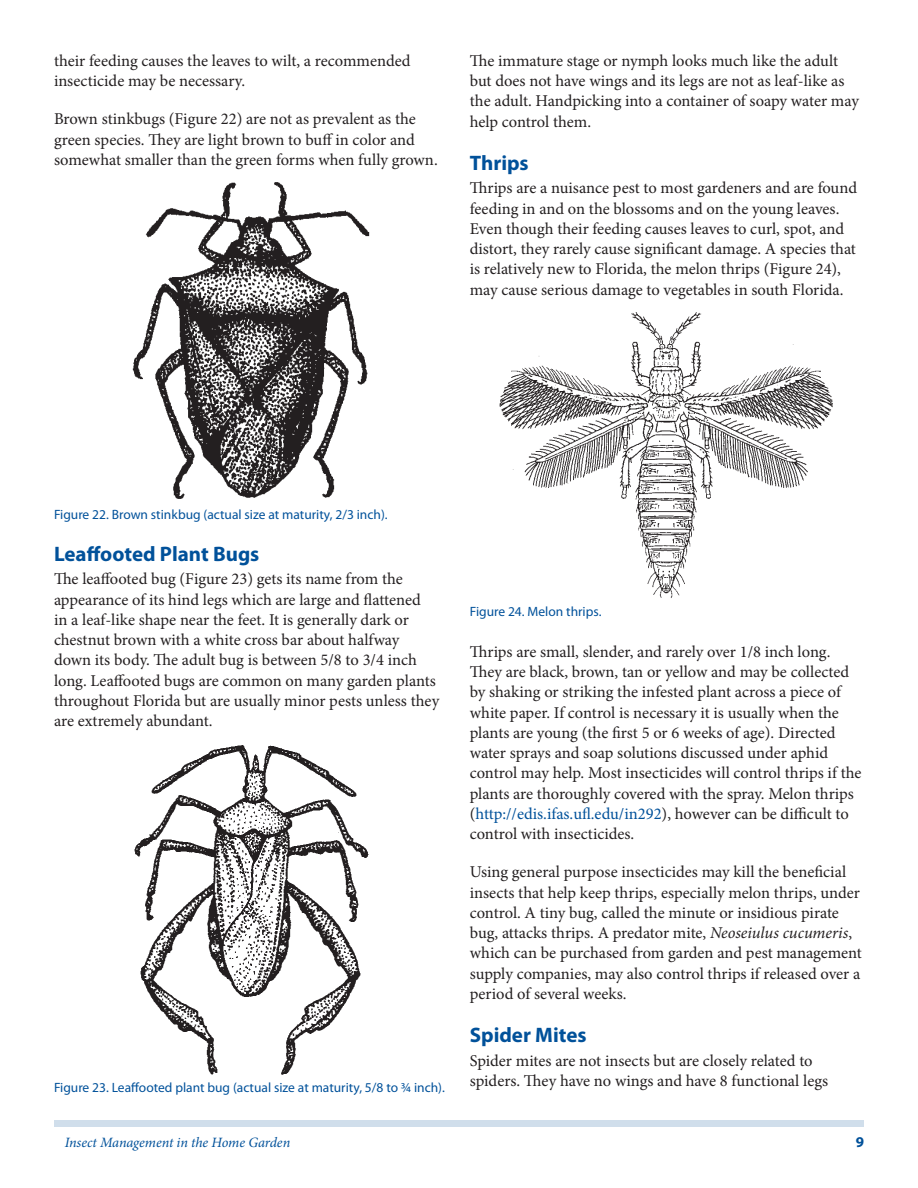
<style>
.page{position:relative;width:918px;height:1188px;background:#fff}
.page>*{position:absolute;margin:0;border:0;box-sizing:border-box;transform-origin:0 0}
.SectionHeading1{font:700 21px "Myriad Pro";color:#01519a}
.Paragraph{font:16.5px/20.2px "Minion Pro";color:#231f20}
.t1{font:700 15px "Myriad Pro";color:#01519a}
.RunningTitleItalics{font:italic 14.25px "Minion Pro";letter-spacing:-.005em;color:#01519a}
.FigureCaption{font:13.5px "Myriad Pro";color:#01519a}
.s1{color:#01519a}
.s2{font-style:italic}
</style>
<div class="page">
<div style="left:54px;top:1120px;width:810px;height:7px;background:#d0deeb"></div>
<img style="left:132px;top:182px;width:238px;height:317px">
<img style="left:134px;top:745px;width:235px;height:330px">
<img style="left:499px;top:312px;width:334px;height:286px">
<p class="Paragraph" style="left:54px;top:51px;width:358px">their feeding causes the leaves to wilt, a recommended insecticide may be necessary.</p>
<p class="Paragraph" style="left:54px;top:109px;width:385px">Brown stinkbugs (Figure 22) are not as prevalent as the green species. They are light brown to buff in color and somewhat smaller than the green forms when fully grown.</p>
<p class="Paragraph" style="left:470px;top:51px;width:391px">The immature stage or nymph looks much like the adult but does not have wings and its legs are not as leaf-like as the adult. Handpicking into a container of soapy water may help control them.</p>
<p class="SectionHeading1" style="left:470px;top:149px;width:60px">Thrips</p>
<p class="Paragraph" style="left:470px;top:178px;width:389px">Thrips are a nuisance pest to most gardeners and are found feeding in and on the blossoms and on the young leaves.<br>Even though their feeding causes leaves to curl, spot, and distort, they rarely cause significant damage. A species that is relatively new to Florida, the melon thrips (Figure 24), may cause serious damage to vegetables in south Florida.</p>
<p class="FigureCaption" style="left:54px;top:506px;width:335px">Figure 22. Brown stinkbug (actual size at maturity, 2/3 inch).</p>
<p class="SectionHeading1" style="left:54px;top:540px;width:207px">Leaffooted Plant Bugs</p>
<p class="Paragraph" style="left:54px;top:569px;width:387px">The leaffooted bug (Figure 23) gets its name from the appearance of its hind legs which are large and flattened<br>in a leaf-like shape near the feet. It is generally dark or chestnut brown with a white cross bar about halfway down its body. The adult bug is between 5/8 to 3/4 inch long. Leaffooted bugs are common on many garden plants throughout Florida but are usually minor pests unless they are extremely abundant.</p>
<p class="FigureCaption" style="left:54px;top:1079px;width:392px">Figure 23. Leaffooted plant bug (actual size at maturity, 5/8 to ¾ inch).</p>
<p class="FigureCaption" style="left:470px;top:603px;width:133px">Figure 24. Melon thrips.</p>
<p class="Paragraph" style="left:470px;top:642px;width:393px">Thrips are small, slender, and rarely over 1/8 inch long.<br>They are black, brown, tan or yellow and may be collected by shaking or striking the infested plant across a piece of white paper. If control is necessary it is usually when the plants are young (the first 5 or 6 weeks of age). Directed water sprays and soap solutions discussed under aphid control may help. Most insecticides will control thrips if the plants are thoroughly covered with the spray. Melon thrips (<span class="s1">http://edis.ifas.ufl.edu/in292</span>), however can be difficult to control with insecticides.</p>
<p class="Paragraph" style="left:470px;top:862px;width:394px">Using general purpose insecticides may kill the beneficial insects that help keep thrips, especially melon thrips, under control. A tiny bug, called the minute or insidious pirate bug, attacks thrips. A predator mite, <span class="s2">Neoseiulus cucumeris</span>, which can be purchased from garden and pest management supply companies, may also control thrips if released over a period of several weeks.</p>
<p class="SectionHeading1" style="left:470px;top:1021px;width:118px">Spider Mites</p>
<p class="Paragraph" style="left:470px;top:1050px;width:360px">Spider mites are not insects but are closely related to spiders. They have no wings and have 8 functional legs</p>
<p class="RunningTitleItalics" style="left:65px;top:1133px;width:227px">Insect Management in the Home Garden</p>
<p class="t1" style="left:856px;top:1133px;width:10px">9</p>
</div>
